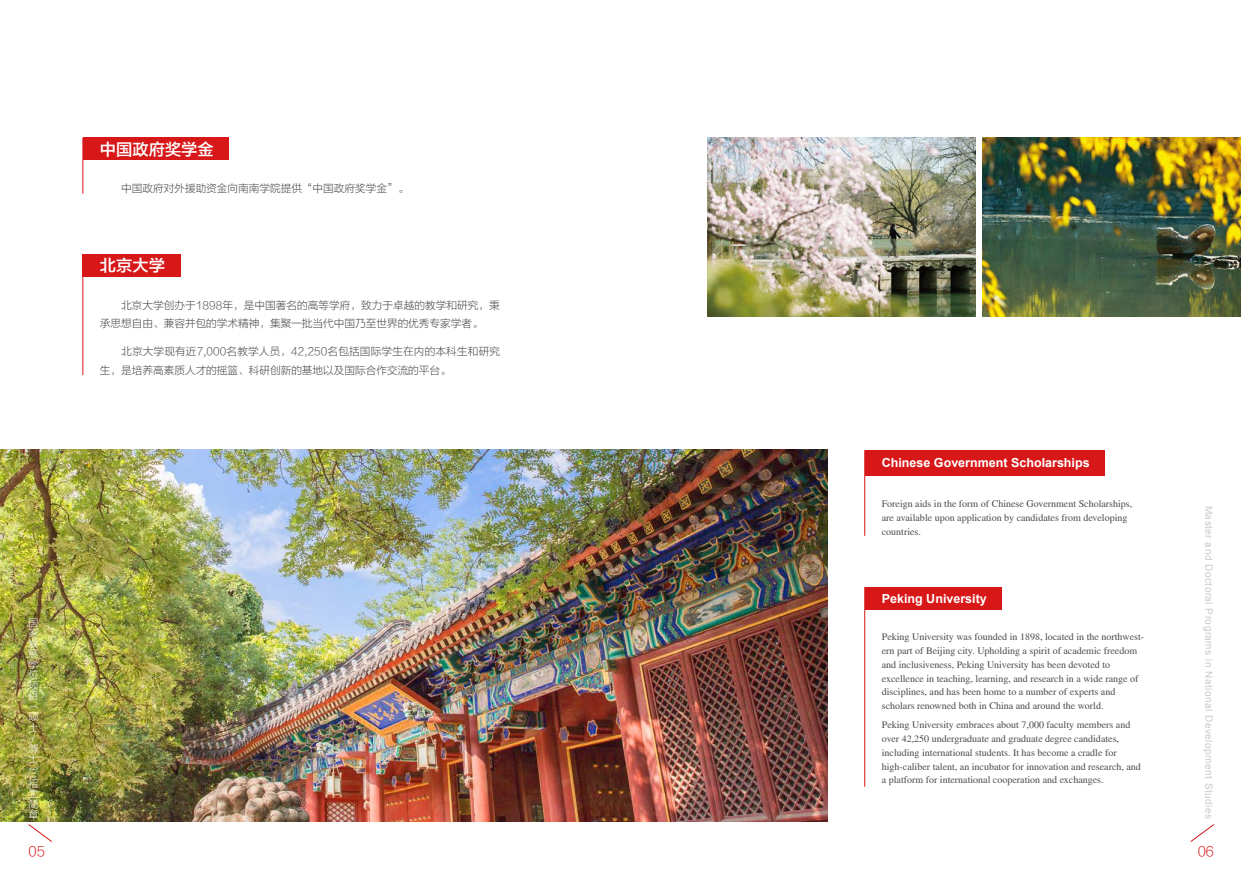
<style>
.page{position:relative;width:1241px;height:886px;background:#fff}
.page>*{position:absolute;margin:0;border:0;box-sizing:border-box;transform-origin:0 0}
.t1{font:16.25px "FZLTZHK GBK1 0";color:#fff}
.t2{font:13.38px "FZLTXHK GBK1 0";color:#d71718}
.t3{font:700 12.5px "Arial";color:#fff}
.t4{font:10.62px/18.8px "FZLTXHK GBK1 0";color:#4c4948}
.t5{font:10px/13.8px "Times";color:#4c4948}
.t6{font:10px "Arial";letter-spacing:.05em;color:#c9caca}
.t7{font:10px/10.5px "FZLTXHK GBK1 0";color:#efefef;text-align:center}
</style>
<div class="page">
<img style="left:0;top:450px;width:827px;height:371px">
<div style="left:83px;top:138px;width:145px;height:22px;background:#d71718"></div>
<hr style="left:83px;top:138px;width:1px;height:56px;background:#d71718">
<div style="left:83px;top:254px;width:98px;height:23px;background:#d71718"></div>
<hr style="left:83px;top:254px;width:1px;height:121px;background:#d71718">
<div style="left:864px;top:450px;width:240px;height:26px;background:#d71718"></div>
<hr style="left:864px;top:450px;width:1px;height:86px;background:#d71718">
<div style="left:864px;top:587px;width:137px;height:22px;background:#d71718"></div>
<hr style="left:864px;top:587px;width:1px;height:200px;background:#d71718">
<img style="left:982px;top:138px;width:258px;height:179px">
<img style="left:707px;top:138px;width:267px;height:179px">
<svg style="left:28px;top:824px;width:24px;height:18px"></svg>
<svg style="left:1190px;top:824px;width:24px;height:18px"></svg>
<h1 class="t1" style="left:100px;top:140px;width:115px">中国政府奖学金</h1>
<p class="t4" style="left:121px;top:179px;width:288px">中国政府对外援助资金向南南学院提供“中国政府奖学金”。</p>
<h1 class="t1" style="left:100px;top:257px;width:66px">北京大学</h1>
<p class="t4" style="left:100px;top:296px;width:401px;text-indent:21px">北京大学创办于1898年，是中国著名的高等学府，致力于卓越的教学和研究，秉承思想自由、兼容并包的学术精神，集聚一批当代中国乃至世界的优秀专家学者。</p>
<p class="t4" style="left:100px;top:342px;width:401px;text-indent:21px">北京大学现有近7,000名教学人员，42,250名包括国际学生在内的本科生和研究生，是培养高素质人才的摇篮、科研创新的基地以及国际合作交流的平台。</p>
<p class="t7" style="left:29px;top:617px;width:11px">国家发展学位项目︵硕士/博士︶</p>
<p class="t7" style="left:29px;top:778px;width:11px;text-align:justify">招生简章</p>
<h2 class="t2" style="left:29px;top:844px;width:18px">05</h2>
<p class="t3" style="left:881px;top:455px;width:209px">Chinese Government Scholarships</p>
<p class="t5" style="left:881px;top:497px;width:252px">Foreign aids in the form of Chinese Government Scholarships, are available upon application by candidates from developing countries.</p>
<p class="t3" style="left:881px;top:590px;width:106px">Peking University</p>
<p class="t5" style="left:881px;top:630px;width:264px">Peking University was founded in 1898, located in the northwest&shy;ern part of Beijing city. Upholding a spirit of academic freedom and inclusiveness, Peking University has been devoted to excellence in teaching, learning, and research in a wide range of disciplines, and has been home to a number of experts and scholars renowned both in China and around the world.</p>
<p class="t5" style="left:881px;top:718px;width:260px">Peking University embraces about 7,000 faculty members and over 42,250 undergraduate and graduate degree candidates, including international students. It has become a cradle for high-caliber talent, an incubator for innovation and research, and a platform for international cooperation and exchanges.</p>
<p class="t6" style="left:1215px;top:506px;width:315px;rotate:90deg">Master and Doctoral Programs in National Development Studies</p>
<h2 class="t2" style="left:1197px;top:844px;width:18px">06</h2>
</div>
